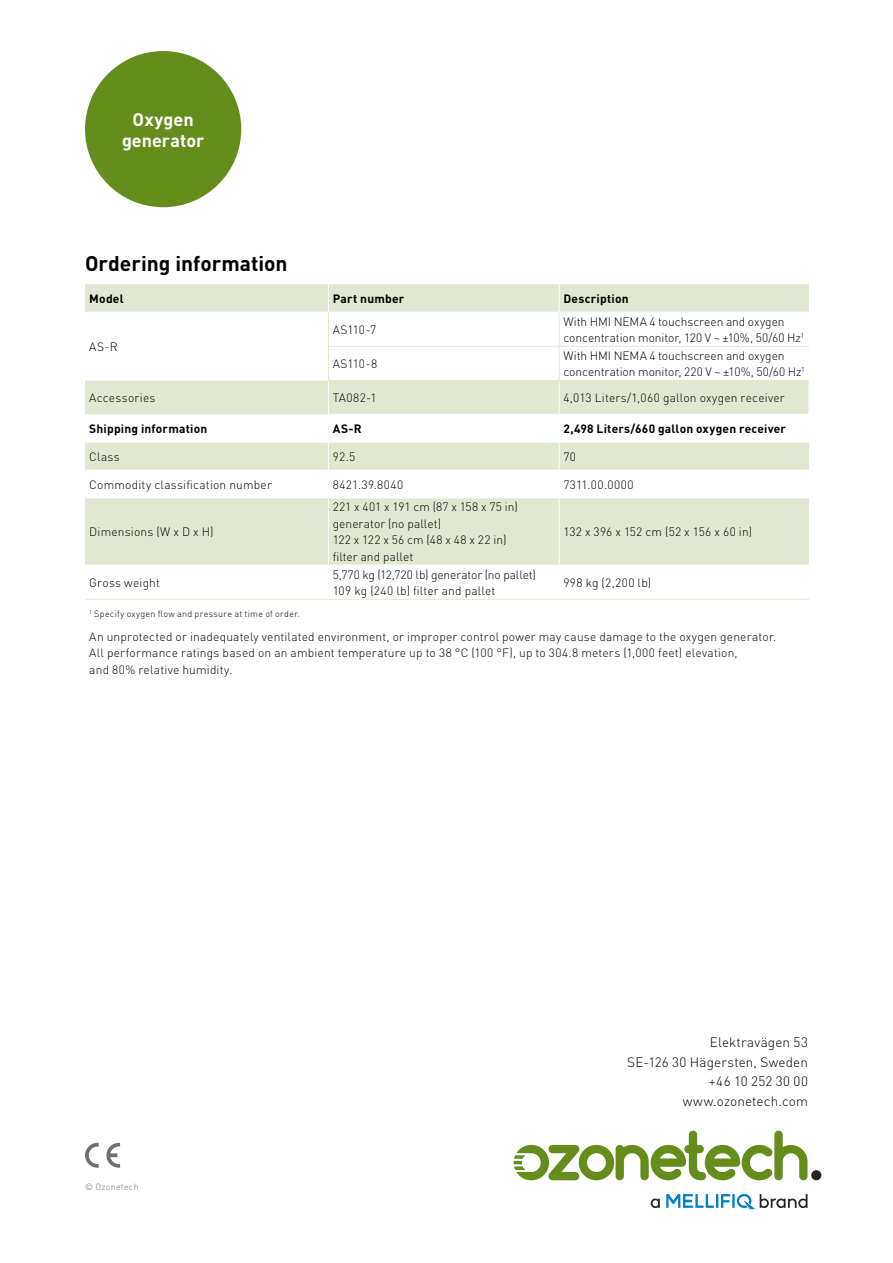
<style>
.page{position:relative;width:893px;height:1263px;background:#fff}
.page>*{position:absolute;margin:0;border:0;box-sizing:border-box;transform-origin:0 0}
.t1{font:700 21px "DINOT";color:#000}
.t2{font:700 18px/21px "DINOT";color:#fff;text-align:center}
.t3{font:300 13.5px/19.5px "DINOT";letter-spacing:.01em;color:#000;text-align:right}
.t4{font:300 12px/16.5px "DINOT";letter-spacing:.015em;color:#000}
.t5{font:300 12px/16.5px "DINOT";letter-spacing:-.005em;color:#000}
.t6{font:700 12px "DINOT";letter-spacing:.015em;color:#000}
.t7{font:300 12px "DINOT";letter-spacing:.035em;color:#000}
.t8{font:300 12px "DINOT";letter-spacing:.04em;color:#000}
.t9{font:300 12px "DINOT";letter-spacing:.045em;color:#000}
.t10{font:300 9px "DINOT";letter-spacing:.03em;color:#000}
.t11{font:300 9px "DINOT";letter-spacing:.025em;color:#706f6f}
</style>
<div class="page">
<div style="left:85px;top:51px;width:156px;height:156px;background:#658d1b;border-radius:50%"></div>
<div style="left:811px;top:1170px;width:10px;height:10px;background:#262626;border-radius:50%"></div>
<svg style="left:514px;top:1130px;width:293px;height:50px"></svg>
<svg style="left:651px;top:1198px;width:9px;height:10px"></svg>
<svg style="left:666px;top:1194px;width:141px;height:15px"></svg>
<svg style="left:85px;top:1143px;width:14px;height:25px"></svg>
<svg style="left:106px;top:1143px;width:14px;height:25px"></svg>
<svg style="left:85px;top:381px;width:724px;height:184px;fill:#e0e8d1"></svg>
<svg style="left:85px;top:284px;width:724px;height:28px;background:#e0e8d2"></svg>
<hr style="left:85px;top:470px;width:243px;height:1px;background:#fff">
<hr style="left:328px;top:470px;width:231px;height:1px;background:#fff">
<hr style="left:559px;top:470px;width:250px;height:1px;background:#fff">
<hr style="left:85px;top:498px;width:243px;height:1px;background:#fff">
<hr style="left:328px;top:498px;width:231px;height:1px;background:#fff">
<hr style="left:328px;top:498px;width:1px;height:67px;background:#fff">
<hr style="left:559px;top:498px;width:250px;height:1px;background:#fff">
<hr style="left:559px;top:498px;width:1px;height:67px;background:#fff">
<hr style="left:328px;top:312px;width:1px;height:34px;background:#e0e8d1">
<hr style="left:559px;top:312px;width:1px;height:34px;background:#e0e8d1">
<hr style="left:328px;top:346px;width:231px;height:1px;background:#e0e8d1">
<hr style="left:328px;top:347px;width:1px;height:33px;background:#e0e8d1">
<hr style="left:559px;top:346px;width:250px;height:1px;background:#e0e8d1">
<hr style="left:559px;top:347px;width:1px;height:33px;background:#e0e8d1">
<svg style="left:328px;top:415px;width:1px;height:83px"></svg>
<svg style="left:559px;top:415px;width:1px;height:83px"></svg>
<hr style="left:85px;top:442px;width:243px;height:1px;background:#fff">
<hr style="left:328px;top:442px;width:231px;height:1px;background:#fff">
<hr style="left:559px;top:442px;width:250px;height:1px;background:#fff">
<hr style="left:328px;top:381px;width:1px;height:33px;background:#fff">
<hr style="left:559px;top:381px;width:1px;height:33px;background:#fff">
<hr style="left:328px;top:414px;width:231px;height:1px;background:#fff">
<hr style="left:559px;top:414px;width:250px;height:1px;background:#fff">
<hr style="left:85px;top:599px;width:243px;height:1px;background:#e0e8d1">
<hr style="left:328px;top:599px;width:231px;height:1px;background:#e0e8d1">
<hr style="left:559px;top:599px;width:250px;height:1px;background:#e0e8d1">
<hr style="left:328px;top:380px;width:231px;height:1px;background:#e0e8d1">
<hr style="left:559px;top:380px;width:250px;height:1px;background:#e0e8d1">
<h2 class="t2" style="left:122px;top:108px;width:84px">Oxygen generator</h2>
<h1 class="t1" style="left:85px;top:250px;width:204px">Ordering information</h1>
<p class="t6" style="left:89px;top:291px;width:36px">Model</p>
<p class="t6" style="left:333px;top:291px;width:73px">Part number</p>
<p class="t6" style="left:563px;top:291px;width:67px">Description</p>
<p class="t4" style="left:89px;top:338px;width:30px">AS-R</p>
<p class="t4" style="left:333px;top:321px;width:45px">AS110-7</p>
<p class="t5" style="left:563px;top:313px;width:242px">With HMI NEMA 4 touchscreen and oxygen concentration monitor, 120 V ~ ±10%, 50/60 Hz<sup>1</sup></p>
<p class="t4" style="left:333px;top:355px;width:46px">AS110-8</p>
<p class="t5" style="left:563px;top:347px;width:243px">With HMI NEMA 4 touchscreen and oxygen concentration monitor, 220 V ~ ±10%, 50/60 Hz<sup>1</sup></p>
<p class="t4" style="left:89px;top:389px;width:68px">Accessories</p>
<p class="t4" style="left:333px;top:389px;width:45px">TA082-1</p>
<p class="t4" style="left:563px;top:389px;width:223px">4,013 Liters/1,060 gallon oxygen receiver</p>
<p class="t6" style="left:89px;top:421px;width:120px">Shipping information</p>
<p class="t6" style="left:333px;top:421px;width:30px">AS-R</p>
<p class="t6" style="left:563px;top:421px;width:224px">2,498 Liters/660 gallon oxygen receiver</p>
<p class="t4" style="left:89px;top:448px;width:32px">Class</p>
<p class="t4" style="left:333px;top:448px;width:24px">92.5</p>
<p class="t4" style="left:563px;top:448px;width:14px">70</p>
<p class="t4" style="left:89px;top:476px;width:184px">Commodity classification number</p>
<p class="t8" style="left:333px;top:477px;width:72px">8421.39.8040</p>
<p class="t9" style="left:563px;top:477px;width:72px">7311.00.0000</p>
<p class="t4" style="left:89px;top:523px;width:126px">Dimensions (W x D x H)</p>
<p class="t4" style="left:333px;top:499px;width:187px">221 x 401 x 191 cm (87 x 158 x 75 in) generator (no pallet)<br>122 x 122 x 56 cm (48 x 48 x 22 in) filter and pallet</p>
<p class="t4" style="left:563px;top:523px;width:190px">132 x 396 x 152 cm (52 x 156 x 60 in)</p>
<p class="t4" style="left:89px;top:574px;width:72px">Gross weight</p>
<p class="t4" style="left:333px;top:566px;width:205px">5,770 kg (12,720 lb) generator (no pallet)<br>109 kg (240 lb) filter and pallet</p>
<p class="t7" style="left:563px;top:575px;width:89px">998 kg (2,200 lb)</p>
<p class="t10" style="left:89px;top:608px;width:212px"><sup>1</sup> Specify oxygen flow and pressure at time of order.</p>
<p class="t4" style="left:89px;top:628px;width:689px">An unprotected or inadequately ventilated environment, or improper control power may cause damage to the oxygen generator.<br>All performance ratings based on an ambient temperature up to 38 °C (100 °F), up to 304.8 meters (1,000 feet) elevation,<br>and 80% relative humidity.</p>
<p class="t11" style="left:85px;top:1181px;width:55px">© Ozonetech</p>
<p class="t3" style="left:627px;top:1033px;width:182px">Elektravägen 53<br>SE-126 30 Hägersten, Sweden +46 10 252 30 00 www.ozonetech.com</p>
</div>
